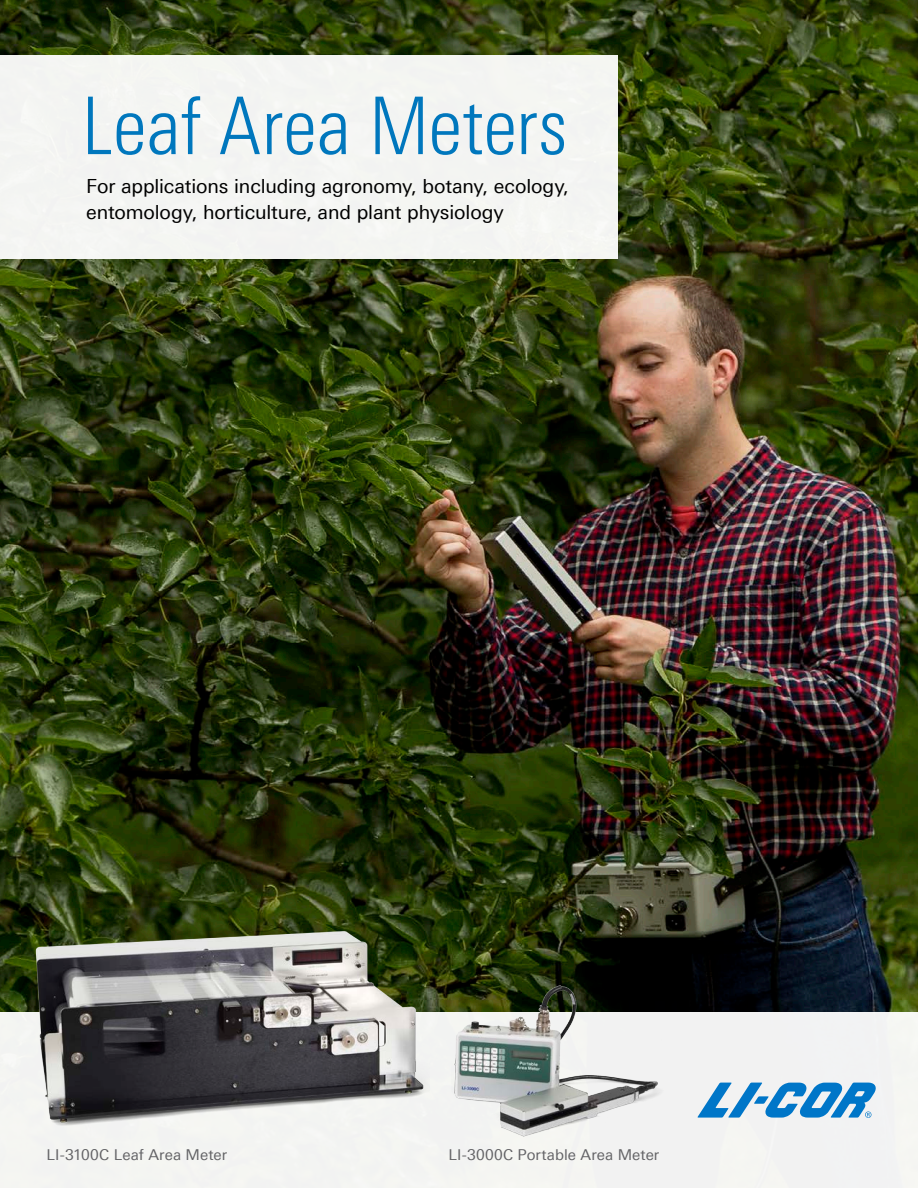
<style>
.page{position:relative;width:918px;height:1188px;background:#fff}
.page>*{position:absolute;margin:0;border:0;box-sizing:border-box;transform-origin:0 0}
.Heading{font:300 condensed 79.5px "Univers Next Pro";letter-spacing:-.005em;color:#0077bd}
.Heading-2{font:19.5px/26.4px "Univers Next Pro";letter-spacing:-.01em;color:#000}
.Copy{font:15px "Univers Next Pro";letter-spacing:.005em;color:#636366}
</style>
<div class="page">
<img style="left:0;top:0;width:918px;height:1012px">
<div style="left:0;top:55px;width:618px;height:204px;background:#f4f5f2"></div>
<div style="left:0;top:1012px;width:918px;height:176px;background:#f2f3f2"></div>
<svg style="left:697px;top:1083px;width:179px;height:35px"></svg>
<img style="left:25px;top:915px;width:405px;height:211px">
<img style="left:452px;top:982px;width:222px;height:155px">
<p class="Heading" style="left:81px;top:80px;width:488px">Leaf Area Meters</p>
<p class="Heading-2" style="left:86px;top:173px;width:484px">For applications including agronomy, botany, ecology, entomology, horticulture, and plant physiology</p>
<p class="Copy" style="left:47px;top:1146px;width:182px">LI-3100C Leaf Area Meter</p>
<p class="Copy" style="left:449px;top:1146px;width:212px">LI-3000C Portable Area Meter</p>
</div>
